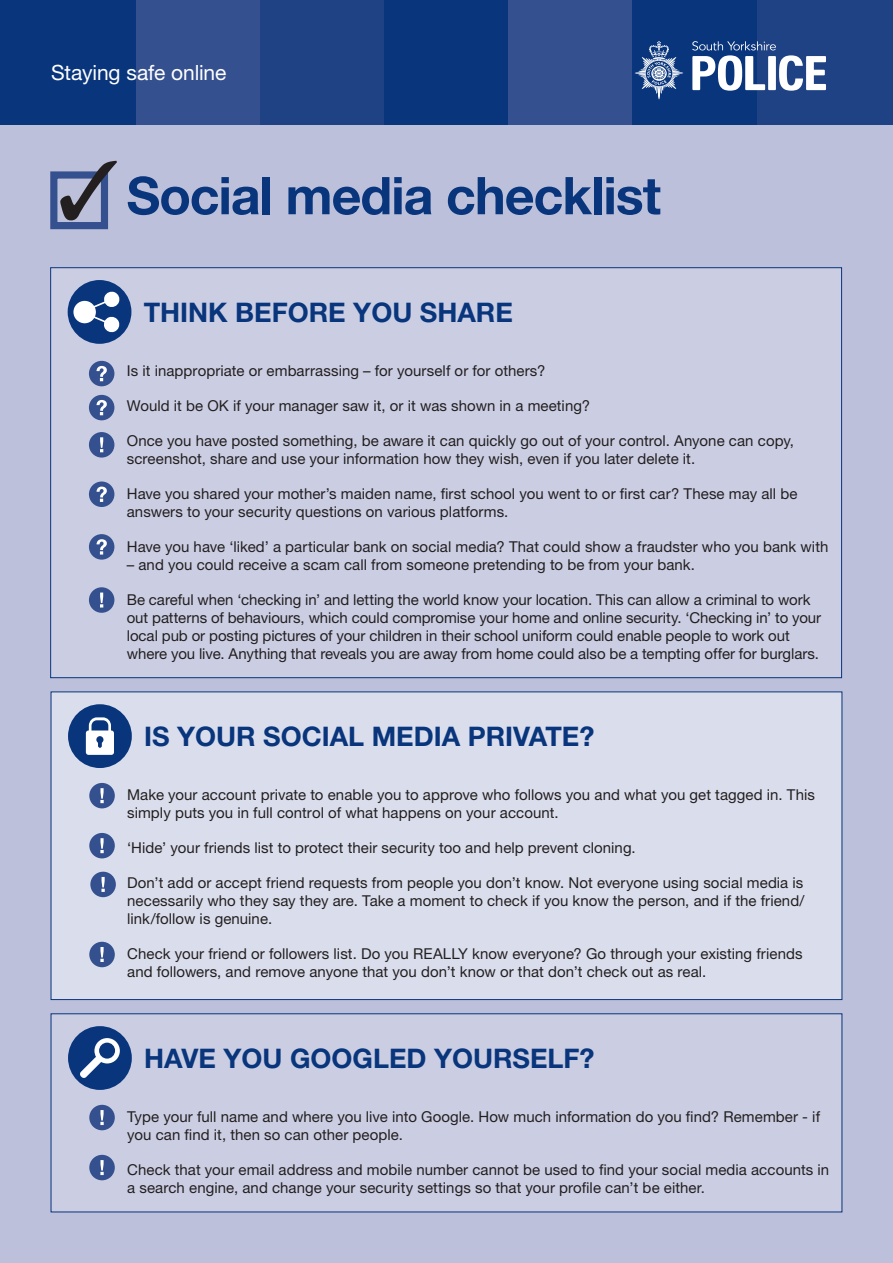
<style>
.page{position:relative;width:893px;height:1263px;background:#bdc0da}
.page>*{position:absolute;margin:0;border:0;box-sizing:border-box;transform-origin:0 0}
.t1{font:700 52.05px "Helvetica Neue LT Std";letter-spacing:-.02em;color:#08357c}
.t2{font:700 27px "Helvetica Neue LT Std";color:#08357c}
.t3{font:21px "Helvetica Neue LT Std";letter-spacing:-.005em;color:#fff}
.Text{font:15px/18px "Helvetica Neue LT Std";letter-spacing:.005em;color:#231f20}
</style>
<div class="page">
<div style="left:50px;top:267px;width:792px;height:411px;background:#cbcee3;border:1px solid #08357c"></div>
<div style="left:51px;top:691px;width:791px;height:309px;background:#dadeec;border:1px solid #08357c"></div>
<div style="left:51px;top:1013px;width:791px;height:199px;background:#cbcee3;border:1px solid #08357c"></div>
<div style="left:0;top:0;width:136px;height:124px;background:#08357c"></div>
<div style="left:136px;top:0;width:124px;height:124px;background:#35508e"></div>
<div style="left:260px;top:0;width:124px;height:124px;background:#1f4284"></div>
<div style="left:756px;top:0;width:137px;height:124px;background:#1f4284"></div>
<div style="left:384px;top:0;width:124px;height:124px;background:#08357c"></div>
<div style="left:508px;top:0;width:124px;height:124px;background:#35508e"></div>
<div style="left:632px;top:0;width:124px;height:124px;background:#08357c"></div>
<svg style="left:635px;top:41px;width:48px;height:59px"></svg>
<svg style="left:692px;top:41px;width:134px;height:50px"></svg>
<div style="left:89px;top:432px;width:25px;height:26px;background:#35508e;border-radius:50%"></div>
<svg style="left:100px;top:437px;width:3px;height:15px"></svg>
<div style="left:89px;top:587px;width:25px;height:26px;background:#35508e;border-radius:50%"></div>
<svg style="left:100px;top:592px;width:3px;height:15px"></svg>
<div style="left:89px;top:783px;width:26px;height:25px;background:#35508e;border-radius:50%"></div>
<svg style="left:100px;top:788px;width:4px;height:15px"></svg>
<div style="left:89px;top:1105px;width:26px;height:25px;background:#35508e;border-radius:50%"></div>
<svg style="left:100px;top:1110px;width:4px;height:15px"></svg>
<div style="left:89px;top:833px;width:26px;height:25px;background:#35508e;border-radius:50%"></div>
<svg style="left:100px;top:838px;width:4px;height:15px"></svg>
<div style="left:89px;top:1155px;width:26px;height:25px;background:#35508e;border-radius:50%"></div>
<svg style="left:100px;top:1160px;width:4px;height:15px"></svg>
<div style="left:90px;top:872px;width:26px;height:25px;background:#35508e;border-radius:50%"></div>
<svg style="left:101px;top:877px;width:4px;height:15px"></svg>
<div style="left:89px;top:942px;width:26px;height:25px;background:#35508e;border-radius:50%"></div>
<svg style="left:100px;top:947px;width:4px;height:15px"></svg>
<div style="left:89px;top:361px;width:25px;height:25px;background:#35508e;border-radius:50%"></div>
<svg style="left:97px;top:366px;width:10px;height:15px"></svg>
<div style="left:89px;top:395px;width:25px;height:25px;background:#35508e;border-radius:50%"></div>
<svg style="left:97px;top:400px;width:10px;height:15px"></svg>
<div style="left:89px;top:481px;width:25px;height:26px;background:#35508e;border-radius:50%"></div>
<svg style="left:97px;top:487px;width:10px;height:15px"></svg>
<div style="left:89px;top:534px;width:25px;height:26px;background:#35508e;border-radius:50%"></div>
<svg style="left:97px;top:539px;width:10px;height:15px"></svg>
<div style="left:68px;top:280px;width:63px;height:64px;background:#08357c;border-radius:50%"></div>
<div style="left:73px;top:301px;width:23px;height:22px;background:#fff;border-radius:50%"></div>
<svg style="left:86px;top:291px;width:34px;height:42px"></svg>
<div style="left:68px;top:704px;width:64px;height:64px;background:#08357c;border-radius:50%"></div>
<svg style="left:86px;top:717px;width:28px;height:38px"></svg>
<div style="left:68px;top:1026px;width:64px;height:64px;background:#08357c;border-radius:50%"></div>
<svg style="left:80px;top:1038px;width:40px;height:40px"></svg>
<div style="left:50px;top:171px;width:58px;height:58px;border:7px solid #35508e"></div>
<svg style="left:60px;top:161px;width:57px;height:59px"></svg>
<p class="t3" style="left:51px;top:60px;width:177px">Staying safe online</p>
<p class="t1" style="left:126px;top:163px;width:536px">Social media checklist</p>
<p class="t2" style="left:144px;top:295px;width:371px">THINK BEFORE YOU SHARE</p>
<p class="Text" style="left:127px;top:362px;width:420px">Is it inappropriate or embarrassing – for yourself or for others?</p>
<p class="Text" style="left:127px;top:397px;width:465px">Would it be OK if your manager saw it, or it was shown in a meeting?</p>
<p class="Text" style="left:127px;top:432px;width:669px">Once you have posted something, be aware it can quickly go out of your control. Anyone can copy, screenshot, share and use your information how they wish, even if you later delete it.</p>
<p class="Text" style="left:127px;top:485px;width:672px">Have you shared your mother’s maiden name, first school you went to or first car? These may all be answers to your security questions on various platforms.</p>
<p class="Text" style="left:127px;top:538px;width:703px">Have you have ‘liked’ a particular bank on social media? That could show a fraudster who you bank with</p>
<p class="Text" style="left:127px;top:556px;width:570px">– and you could receive a scam call from someone pretending to be from your bank.</p>
<p class="Text" style="left:127px;top:591px;width:696px">Be careful when ‘checking in’ and letting the world know your location. This can allow a criminal to work out patterns of behaviours, which could compromise your home and online security. ‘Checking in’ to your local pub or posting pictures of your children in their school uniform could enable people to work out where you live. Anything that reveals you are away from home could also be a tempting offer for burglars.</p>
<p class="t2" style="left:144px;top:719px;width:452px">IS YOUR SOCIAL MEDIA PRIVATE?</p>
<p class="Text" style="left:127px;top:786px;width:689px">Make your account private to enable you to approve who follows you and what you get tagged in. This simply puts you in full control of what happens on your account.</p>
<p class="Text" style="left:127px;top:839px;width:510px">‘Hide’ your friends list to protect their security too and help prevent cloning.</p>
<p class="Text" style="left:127px;top:874px;width:679px;text-align:justify">Don’t add or accept friend requests from people you don’t know. Not everyone using social media is necessarily who they say they are. Take a moment to check if you know the person, and if the friend/ link/follow is genuine.</p>
<p class="Text" style="left:127px;top:945px;width:677px">Check your friend or followers list. Do you REALLY know everyone? Go through your existing friends and followers, and remove anyone that you don’t know or that don’t check out as real.</p>
<p class="t2" style="left:144px;top:1041px;width:452px">HAVE YOU GOOGLED YOURSELF?</p>
<p class="Text" style="left:127px;top:1108px;width:694px">Type your full name and where you live into Google. How much information do you find? Remember - if you can find it, then so can other people.</p>
<p class="Text" style="left:127px;top:1161px;width:704px">Check that your email address and mobile number cannot be used to find your social media accounts in a search engine, and change your security settings so that your profile can’t be either.</p>
</div>
